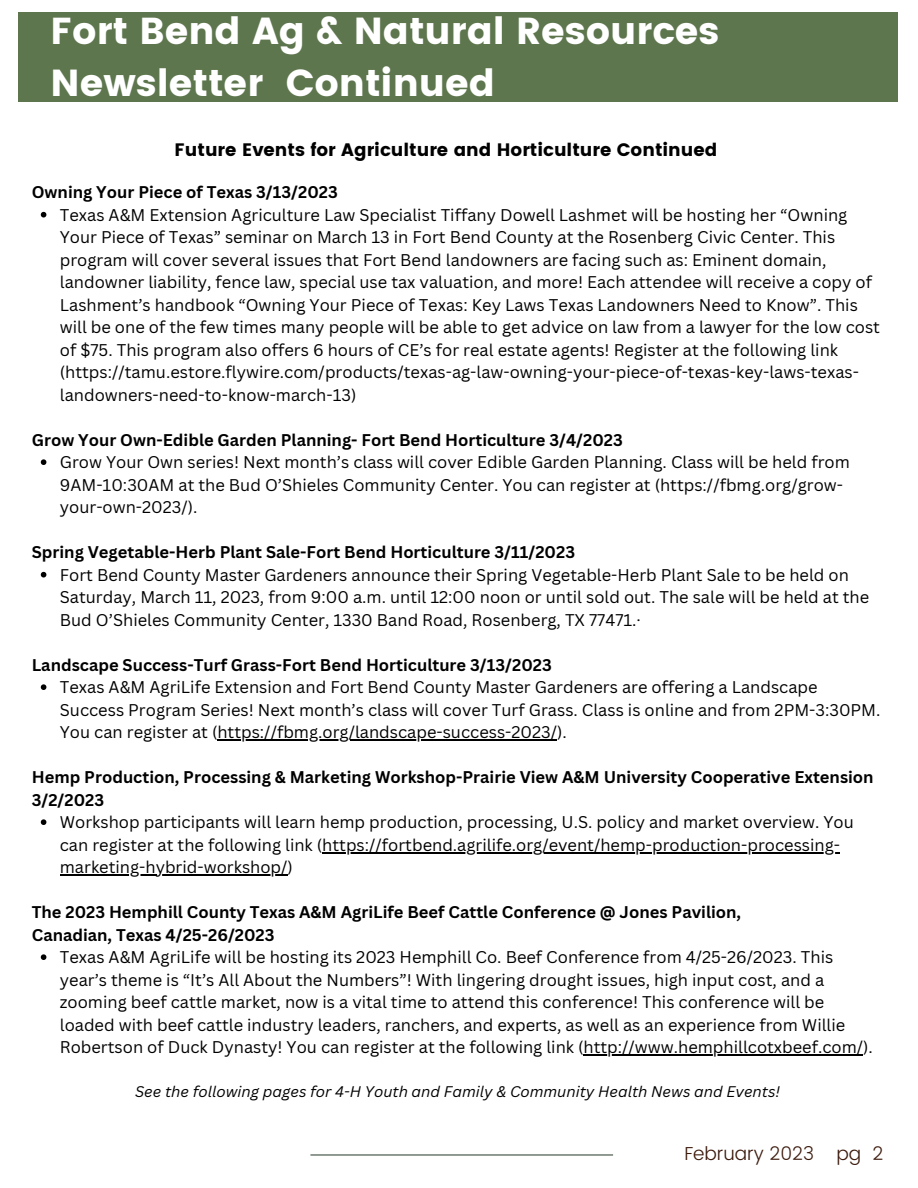
<style>
.page{position:relative;width:918px;height:1188px;background:#fff}
.page>*{position:absolute;margin:0;border:0;box-sizing:border-box;transform-origin:0 0}
.t1{font:37.5px/51.8px "Poppins";color:#fff}
.t2{font:300 18.75px "Poppins";color:#3c1a0c}
.t3{font:18px "Poppins";color:#000}
.t4{font:16.5px/22.5px "Canva Sans";color:#000}
.t5{font:700 16.5px/22.5px "Canva Sans";color:#000}
.t6{font:italic 15px "Canva Sans";color:#000}
</style>
<div class="page">
<div style="left:18px;top:12px;width:880px;height:90px;background:#5e764e"></div>
<svg style="left:41px;top:212px;width:5px;height:6px"></svg>
<svg style="left:41px;top:459px;width:5px;height:6px"></svg>
<svg style="left:41px;top:572px;width:5px;height:6px"></svg>
<svg style="left:41px;top:684px;width:5px;height:6px"></svg>
<hr style="left:217px;top:740px;width:340px;height:1px;background:#000">
<svg style="left:41px;top:819px;width:5px;height:6px"></svg>
<hr style="left:322px;top:852px;width:518px;height:1px;background:#000">
<hr style="left:60px;top:875px;width:228px;height:1px;background:#000">
<svg style="left:41px;top:954px;width:5px;height:6px"></svg>
<hr style="left:584px;top:1055px;width:279px;height:1px;background:#000">
<hr style="left:310px;top:1154px;width:303px;height:2px;background:#3e4e40">
<h1 class="t1" style="left:51px;top:6px;width:670px">Fort Bend Ag &amp; Natural Resources<br>Newsletter Continued</h1>
<p class="t3" style="left:175px;top:139px;width:544px">Future Events for Agriculture and Horticulture Continued</p>
<p class="t5" style="left:32px;top:181px;width:308px">Owning Your Piece of Texas 3/13/2023</p>
<p class="t4" style="left:60px;top:203px;width:822px">Texas A&amp;M Extension Agriculture Law Specialist Tiffany Dowell Lashmet will be hosting her “Owning Your Piece of Texas” seminar on March 13 in Fort Bend County at the Rosenberg Civic Center. This program will cover several issues that Fort Bend landowners are facing such as: Eminent domain, landowner liability, fence law, special use tax valuation, and more! Each attendee will receive a copy of Lashment’s handbook “Owning Your Piece of Texas: Key Laws Texas Landowners Need to Know”. This will be one of the few times many people will be able to get advice on law from a lawyer for the low cost of $75. This program also offers 6 hours of CE’s for real estate agents! Register at the following link (https://tamu.estore.flywire.com/products/texas-ag-law-owning-your-piece-of-texas-key-laws-texas&shy;landowners-need-to-know-march-13)</p>
<p class="t5" style="left:32px;top:428px;width:593px">Grow Your Own-Edible Garden Planning- Fort Bend Horticulture 3/4/2023</p>
<p class="t4" style="left:60px;top:451px;width:792px">Grow Your Own series! Next month’s class will cover Edible Garden Planning. Class will be held from<br>9AM-10:30AM at the Bud O’Shieles Community Center. You can register at (https://fbmg.org/grow&shy;your-own-2023/).</p>
<p class="t5" style="left:32px;top:541px;width:545px">Spring Vegetable-Herb Plant Sale-Fort Bend Horticulture 3/11/2023</p>
<p class="t4" style="left:60px;top:563px;width:811px">Fort Bend County Master Gardeners announce their Spring Vegetable-Herb Plant Sale to be held on<br>Saturday, March 11, 2023, from 9:00 a.m. until 12:00 noon or until sold out. The sale will be held at the<br>Bud O’Shieles Community Center, 1330 Band Road, Rosenberg, TX 77471.·</p>
<p class="t5" style="left:32px;top:653px;width:521px">Landscape Success-Turf Grass-Fort Bend Horticulture 3/13/2023</p>
<p class="t4" style="left:60px;top:676px;width:822px">Texas A&amp;M AgriLife Extension and Fort Bend County Master Gardeners are offering a Landscape<br>Success Program Series! Next month’s class will cover Turf Grass. Class is online and from 2PM-3:30PM.<br>You can register at (https://fbmg.org/landscape-success-2023/).</p>
<p class="t5" style="left:32px;top:766px;width:843px">Hemp Production, Processing &amp; Marketing Workshop-Prairie View A&amp;M University Cooperative Extension<br>3/2/2023</p>
<p class="t4" style="left:60px;top:811px;width:796px">Workshop participants will learn hemp production, processing, U.S. policy and market overview. You can register at the following link (https://fortbend.agrilife.org/event/hemp-production-processing&shy;marketing-hybrid-workshop/)</p>
<p class="t5" style="left:32px;top:901px;width:711px">The 2023 Hemphill County Texas A&amp;M AgriLife Beef Cattle Conference @ Jones Pavilion,<br>Canadian, Texas 4/25-26/2023</p>
<p class="t4" style="left:60px;top:946px;width:815px">Texas A&amp;M AgriLife will be hosting its 2023 Hemphill Co. Beef Conference from 4/25-26/2023. This year’s theme is “It’s All About the Numbers”! With lingering drought issues, high input cost, and a zooming beef cattle market, now is a vital time to attend this conference! This conference will be loaded with beef cattle industry leaders, ranchers, and experts, as well as an experience from Willie Robertson of Duck Dynasty! You can register at the following link (http://www.hemphillcotxbeef.com/).</p>
<p class="t6" style="left:135px;top:1081px;width:647px">See the following pages for 4-H Youth and Family &amp; Community Health News and Events!</p>
<p class="t2" style="left:684px;top:1142px;width:200px">February 2023 pg 2</p>
</div>
